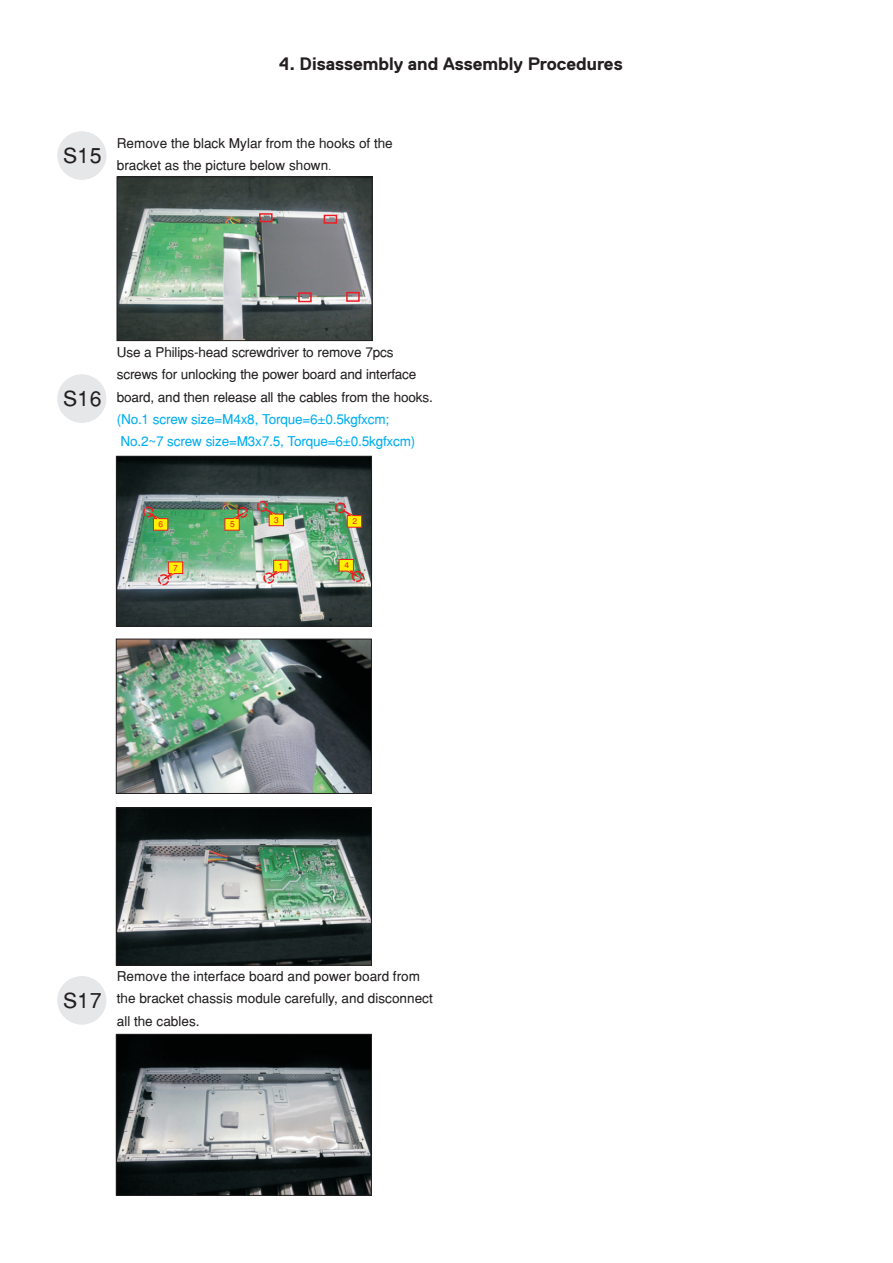
<style>
.page{position:relative;width:893px;height:1263px;background:#fff}
.page>*{position:absolute;margin:0;border:0;box-sizing:border-box;transform-origin:0 0}
.t1{font:21px "Helvetica";letter-spacing:.03em;color:#231f20}
.t2{font:700 18px "Dell Replica";color:#231f20}
.t3{font:13.5px/22.4px "Helvetica";letter-spacing:-.015em;color:#231f20}
.t4{font:8.25px "Helvetica";color:#ee1d23}
.s1{font-family:"Adobe Ming Std";font-weight:300}
.s2{color:#00aeef}
.s3{font-family:"Helvetica Neue LT Std";color:#00aeef}
</style>
<div class="page">
<div style="left:58px;top:132px;width:48px;height:47px;background:#e6e7e9;border:1px solid #e6e7e9;border-radius:50%"></div>
<img style="left:118px;top:1036px;width:252px;height:158px">
<div style="left:116px;top:1034px;width:256px;height:162px;border:1px solid #231f20"></div>
<img style="left:118px;top:810px;width:252px;height:153px">
<div style="left:116px;top:808px;width:256px;height:157px;border:1px solid #231f20"></div>
<img style="left:118px;top:458px;width:252px;height:167px">
<div style="left:116px;top:456px;width:256px;height:171px;border:1px solid #231f20"></div>
<svg style="left:337px;top:506px;width:25px;height:22px"></svg>
<div style="left:335px;top:502px;width:11px;height:11px;border:1px dashed #ee1d23;border-radius:50%"></div>
<svg style="left:263px;top:559px;width:26px;height:22px"></svg>
<div style="left:263px;top:572px;width:12px;height:12px;border:1px dashed #ee1d23;border-radius:50%"></div>
<svg style="left:143px;top:509px;width:26px;height:22px"></svg>
<div style="left:143px;top:507px;width:11px;height:10px;border:1px dashed #ee1d23;border-radius:50%"></div>
<svg style="left:224px;top:509px;width:26px;height:22px"></svg>
<div style="left:237px;top:507px;width:11px;height:11px;border:1px dashed #ee1d23;border-radius:50%"></div>
<div style="left:352px;top:571px;width:11px;height:11px;border:1px dashed #ee1d23;border-radius:50%"></div>
<svg style="left:338px;top:559px;width:26px;height:21px"></svg>
<svg style="left:259px;top:505px;width:25px;height:21px"></svg>
<div style="left:257px;top:501px;width:11px;height:11px;border:1px dashed #ee1d23;border-radius:50%"></div>
<svg style="left:158px;top:561px;width:25px;height:22px"></svg>
<div style="left:158px;top:574px;width:11px;height:11px;border:1px dashed #ee1d23;border-radius:50%"></div>
<img style="left:119px;top:179px;width:251px;height:160px">
<div style="left:117px;top:177px;width:255px;height:164px;border:1px solid #231f20"></div>
<div style="left:324px;top:215px;width:13px;height:9px;border:1px solid #ee1d23"></div>
<div style="left:259px;top:213px;width:14px;height:9px;border:1px solid #ee1d23"></div>
<div style="left:346px;top:292px;width:14px;height:10px;border:1px solid #ee1d23"></div>
<div style="left:298px;top:292px;width:14px;height:10px;border:1px solid #ee1d23"></div>
<img style="left:118px;top:641px;width:252px;height:151px">
<div style="left:116px;top:639px;width:256px;height:155px;border:1px solid #231f20"></div>
<div style="left:58px;top:375px;width:48px;height:48px;background:#e6e7e9;border:1px solid #e6e7e9;border-radius:50%"></div>
<div style="left:58px;top:976px;width:48px;height:48px;background:#e6e7e9;border:1px solid #e6e7e9;border-radius:50%"></div>
<h2 class="t2" style="left:279px;top:56px;width:345px">4. Disassembly and Assembly Procedures</h2>
<h1 class="t1" style="left:63px;top:147px;width:40px">S15</h1>
<p class="t3" style="left:117px;top:133px;width:278px">Remove the black Mylar from the hooks of the bracket as the picture below shown<span class="s1">.</span></p>
<h1 class="t1" style="left:63px;top:390px;width:40px">S16</h1>
<p class="t3" style="left:117px;top:342px;width:318px">Use a Philips-head screwdriver to remove 7pcs screws for unlocking the power board and interface board, and then release all the cables from the hooks. <span class="s2">(No.1 screw size=M4x8, Torque=6</span><span class="s3">±</span><span class="s2">0.5kgfxcm; No.2~7 screw size=M3x7.5, Torque=6</span><span class="s3">±</span><span class="s2">0.5kgfxcm)</span></p>
<p class="t4" style="left:159px;top:521px;width:6px">6</p>
<p class="t4" style="left:230px;top:521px;width:6px">5</p>
<p class="t4" style="left:173px;top:564px;width:6px">7</p>
<p class="t4" style="left:274px;top:516px;width:6px">3</p>
<p class="t4" style="left:278px;top:563px;width:6px">1</p>
<p class="t4" style="left:352px;top:518px;width:6px">2</p>
<p class="t4" style="left:344px;top:562px;width:6px">4</p>
<h1 class="t1" style="left:63px;top:992px;width:40px">S17</h1>
<p class="t3" style="left:117px;top:966px;width:317px">Remove the interface board and power board from the bracket chassis module carefully, and disconnect all the cables.</p>
</div>
